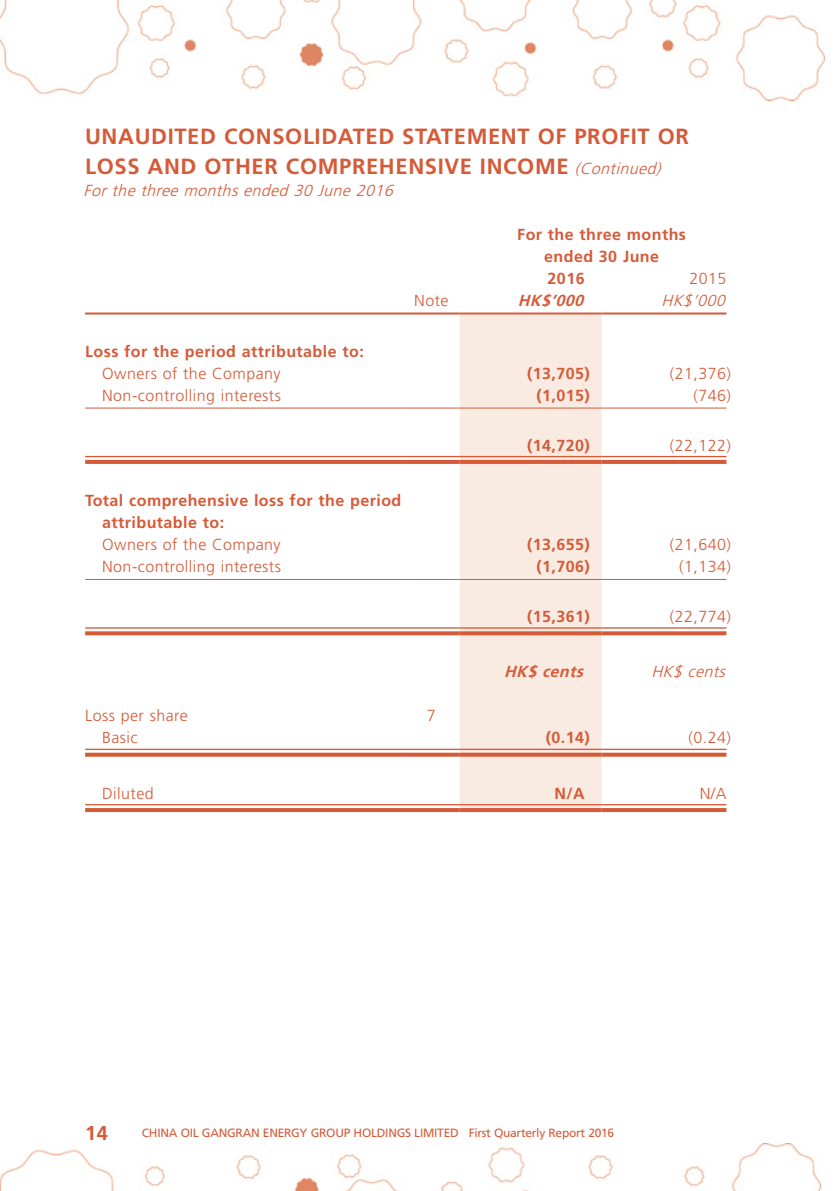
<style>
.page{position:relative;width:840px;height:1191px;background:#fff}
.page>*{position:absolute;margin:0;border:0;box-sizing:border-box;transform-origin:0 0}
.t1{font:700 22px/30px "Frutiger LT Std";letter-spacing:.03em;color:#d55a38}
.t2{font:700 20px "Frutiger LT Std";color:#d55a38}
.t3{font:300 16px "Frutiger LT Std";letter-spacing:.03em;color:#d55a38}
.t4{font:700 16px/22px "Frutiger LT Std";letter-spacing:.03em;color:#d55a38}
.t5{font:italic 300 16px "Frutiger LT Std";color:#d55a38}
.t6{font:italic 700 16px "Frutiger LT Std";color:#d55a38}
.t7{font:12px "Frutiger LT Std";letter-spacing:-.02em;color:#d55a38}
.s1{font-weight:300;font-style:italic;font-size:16px}
</style>
<div class="page">
<img style="left:0;top:0;width:824px;height:101px">
<img style="left:0;top:1143px;width:819px;height:48px">
<div style="left:459px;top:314px;width:142px;height:494px;background:#f9ebe2"></div>
<hr style="left:85px;top:312px;width:318px;height:2px;background:#d55a38">
<hr style="left:403px;top:312px;width:56px;height:2px;background:#d55a38">
<hr style="left:459px;top:312px;width:142px;height:2px;background:#d55a38">
<hr style="left:601px;top:312px;width:125px;height:2px;background:#d55a38">
<hr style="left:85px;top:407px;width:318px;height:1px;background:#d55a38">
<hr style="left:403px;top:407px;width:56px;height:1px;background:#d55a38">
<hr style="left:459px;top:407px;width:142px;height:1px;background:#d55a38">
<hr style="left:601px;top:407px;width:125px;height:1px;background:#d55a38">
<hr style="left:85px;top:456px;width:318px;height:1px;background:#d55a38">
<svg style="left:85px;top:460px;width:318px;height:4px"></svg>
<hr style="left:403px;top:456px;width:56px;height:1px;background:#d55a38">
<svg style="left:403px;top:460px;width:56px;height:4px"></svg>
<hr style="left:459px;top:456px;width:142px;height:1px;background:#d55a38">
<svg style="left:459px;top:460px;width:142px;height:4px"></svg>
<hr style="left:601px;top:456px;width:125px;height:1px;background:#d55a38">
<svg style="left:601px;top:460px;width:125px;height:4px"></svg>
<hr style="left:85px;top:579px;width:318px;height:1px;background:#d55a38">
<hr style="left:403px;top:579px;width:56px;height:1px;background:#d55a38">
<hr style="left:459px;top:579px;width:142px;height:1px;background:#d55a38">
<hr style="left:601px;top:579px;width:125px;height:1px;background:#d55a38">
<hr style="left:85px;top:627px;width:318px;height:1px;background:#d55a38">
<svg style="left:85px;top:631px;width:318px;height:4px"></svg>
<hr style="left:403px;top:627px;width:56px;height:1px;background:#d55a38">
<svg style="left:403px;top:631px;width:56px;height:4px"></svg>
<hr style="left:459px;top:627px;width:142px;height:1px;background:#d55a38">
<svg style="left:459px;top:631px;width:142px;height:4px"></svg>
<hr style="left:601px;top:627px;width:125px;height:1px;background:#d55a38">
<svg style="left:601px;top:631px;width:125px;height:4px"></svg>
<hr style="left:85px;top:748px;width:318px;height:2px;background:#d55a38">
<svg style="left:85px;top:752px;width:318px;height:4px"></svg>
<hr style="left:403px;top:748px;width:56px;height:2px;background:#d55a38">
<svg style="left:403px;top:752px;width:56px;height:4px"></svg>
<hr style="left:459px;top:748px;width:142px;height:2px;background:#d55a38">
<svg style="left:459px;top:752px;width:142px;height:4px"></svg>
<hr style="left:601px;top:748px;width:125px;height:2px;background:#d55a38">
<svg style="left:601px;top:752px;width:125px;height:4px"></svg>
<hr style="left:85px;top:804px;width:318px;height:1px;background:#d55a38">
<hr style="left:85px;top:808px;width:318px;height:4px;background:#d55a38">
<hr style="left:403px;top:804px;width:56px;height:1px;background:#d55a38">
<hr style="left:403px;top:808px;width:56px;height:4px;background:#d55a38">
<hr style="left:459px;top:804px;width:142px;height:1px;background:#d55a38">
<hr style="left:459px;top:808px;width:142px;height:4px;background:#d55a38">
<hr style="left:601px;top:804px;width:125px;height:1px;background:#d55a38">
<hr style="left:601px;top:808px;width:125px;height:4px;background:#d55a38">
<h1 class="t1" style="left:85px;top:122px;width:605px">UNAUDITED CONSOLIDATED STATEMENT OF PROFIT OR<br>LOSS AND OTHER COMPREHENSIVE INCOME <span class="s1">(Continued)</span></h1>
<p class="t5" style="left:83px;top:182px;width:315px">Forthe three monthsended 30 June 2016</p>
<p class="t4" style="left:544px;top:224px;width:143px;text-indent:-27px">For the three months ended 30 June<br>2016</p>
<p class="t3" style="left:689px;top:270px;width:38px">2015</p>
<p class="t3" style="left:414px;top:292px;width:36px">Note</p>
<p class="t6" style="left:517px;top:291px;width:72px">HK$’000</p>
<p class="t5" style="left:661px;top:292px;width:70px">HK$’000</p>
<p class="t4" style="left:85px;top:340px;width:280px">Loss for the period attributable to:</p>
<p class="t3" style="left:102px;top:364px;width:180px">Owners of the Company</p>
<p class="t4" style="left:527px;top:362px;width:64px">(13,705)</p>
<p class="t3" style="left:669px;top:364px;width:62px">(21,376)</p>
<p class="t3" style="left:102px;top:386px;width:180px">Non-controlling interests</p>
<p class="t4" style="left:536px;top:384px;width:55px">(1,015)</p>
<p class="t3" style="left:693px;top:386px;width:39px">(746)</p>
<p class="t4" style="left:527px;top:434px;width:64px">(14,720)</p>
<p class="t3" style="left:669px;top:436px;width:62px">(22,122)</p>
<p class="t4" style="left:102px;top:489px;width:300px;text-indent:-17px">Total comprehensive loss for the period attributable to:</p>
<p class="t3" style="left:102px;top:535px;width:180px">Owners of the Company</p>
<p class="t4" style="left:527px;top:533px;width:64px">(13,655)</p>
<p class="t3" style="left:669px;top:535px;width:62px">(21,640)</p>
<p class="t3" style="left:102px;top:557px;width:180px">Non-controlling interests</p>
<p class="t4" style="left:536px;top:555px;width:55px">(1,706)</p>
<p class="t3" style="left:679px;top:557px;width:53px">(1,134)</p>
<p class="t4" style="left:527px;top:605px;width:64px">(15,361)</p>
<p class="t3" style="left:669px;top:607px;width:62px">(22,774)</p>
<p class="t6" style="left:504px;top:662px;width:85px">HK$ cents</p>
<p class="t5" style="left:651px;top:662px;width:80px">HK$ cents</p>
<p class="t3" style="left:85px;top:706px;width:104px">Loss per share</p>
<p class="t3" style="left:426px;top:706px;width:10px">7</p>
<p class="t3" style="left:102px;top:728px;width:37px">Basic</p>
<p class="t4" style="left:545px;top:727px;width:46px">(0.14)</p>
<p class="t3" style="left:688px;top:728px;width:44px">(0.24)</p>
<p class="t3" style="left:102px;top:784px;width:53px">Diluted</p>
<p class="t4" style="left:554px;top:782px;width:32px">N/A</p>
<p class="t3" style="left:699px;top:784px;width:28px">N/A</p>
<p class="t2" style="left:85px;top:1120px;width:24px">14</p>
<p class="t7" style="left:142px;top:1126px;width:473px">CHINA OIL GANGRAN ENERGY GROUP HOLDINGS LIMITED First Quarterly Report 2016</p>
</div>
